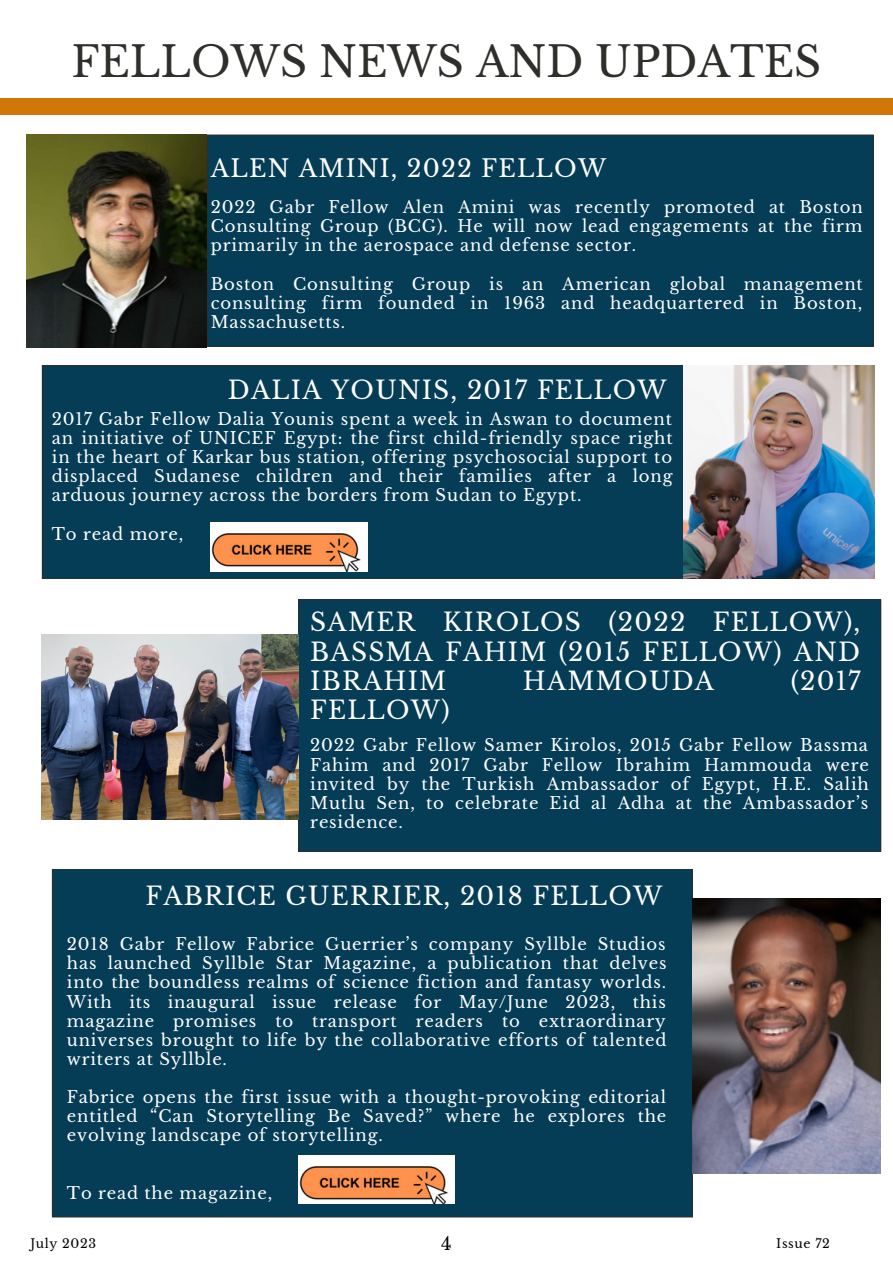
<style>
.page{position:relative;width:893px;height:1264px;background:#fff}
.page>*{position:absolute;margin:0;border:0;box-sizing:border-box;transform-origin:0 0}
.t1{font:42px "Libre Baskerville";color:#2e2e2a}
.t2{font:24.9px/29.2px "Libre Baskerville";letter-spacing:.05em;color:#fff;text-align:justify}
.t3{font:24px "Libre Baskerville";letter-spacing:.05em;color:#fff}
.t4{font:18px "Libre Baskerville";color:#000}
.t5{font:16.5px/19px "Libre Baskerville";letter-spacing:.05em;color:#fff;text-align:justify}
.t6{font:12.45px "Libre Baskerville";letter-spacing:.05em;color:#000}
</style>
<div class="page">
<div style="left:207px;top:134px;width:666px;height:213px;background:#053d57"></div>
<div style="left:0;top:98px;width:892px;height:17px;background:#d17609"></div>
<div style="left:42px;top:365px;width:642px;height:214px;background:#053d57"></div>
<div style="left:52px;top:869px;width:641px;height:348px;background:#053d57"></div>
<img style="left:298px;top:1155px;width:156px;height:48px">
<img style="left:211px;top:522px;width:156px;height:49px">
<div style="left:298px;top:599px;width:583px;height:252px;background:#053d57"></div>
<img style="left:42px;top:634px;width:256px;height:185px">
<img style="left:684px;top:365px;width:189px;height:214px">
<img style="left:26px;top:134px;width:180px;height:213px">
<img style="left:693px;top:898px;width:187px;height:274px">
<p class="t1" style="left:71px;top:37px;width:751px">FELLOWS NEWS AND UPDATES</p>
<p class="t3" style="left:211px;top:154px;width:397px">ALEN AMINI, 2022 FELLOW</p>
<p class="t5" style="left:211px;top:198px;width:653px">2022 Gabr Fellow Alen Amini was recently promoted at Boston Consulting Group (BCG). He will now lead engagements at the firm primarily in the aerospace and defense sector.</p>
<p class="t5" style="left:211px;top:274px;width:653px">Boston Consulting Group is an American global management consulting firm founded in 1963 and headquartered in Boston, Massachusetts.</p>
<p class="t2" style="left:228px;top:375px;width:440px">DALIA YOUNIS, 2017 FELLOW</p>
<p class="t5" style="left:52px;top:409px;width:622px">2017 Gabr Fellow Dalia Younis spent a week in Aswan to document an initiative of UNICEF Egypt: the first child-friendly space right in the heart of Karkar bus station, offering psychosocial support to displaced Sudanese children and their families after a long arduous journey across the borders from Sudan to Egypt.</p>
<p class="t5" style="left:52px;top:524px;width:133px">To read more,</p>
<p class="t2" style="left:310px;top:608px;width:551px">SAMER KIROLOS (2022 FELLOW), BASSMA FAHIM (2015 FELLOW) AND IBRAHIM</p>
<p class="t2" style="left:523px;top:666px;width:193px">HAMMOUDA</p>
<p class="t2" style="left:790px;top:666px;width:71px">(2017</p>
<p class="t2" style="left:310px;top:696px;width:141px">FELLOW)</p>
<p class="t5" style="left:310px;top:736px;width:560px">2022 Gabr Fellow Samer Kirolos, 2015 Gabr Fellow Bassma Fahim and 2017 Gabr Fellow Ibrahim Hammouda were invited by the Turkish Ambassador of Egypt, H.E. Salih Mutlu Sen, to celebrate Eid al Adha at the Ambassador’s residence.</p>
<p class="t2" style="left:145px;top:881px;width:518px">FABRICE GUERRIER, 2018 FELLOW</p>
<p class="t5" style="left:67px;top:934px;width:601px">2018 Gabr Fellow Fabrice Guerrier’s company Syllble Studios has launched Syllble Star Magazine, a publication that delves into the boundless realms of science fiction and fantasy worlds.<br>With its inaugural issue release for May/June 2023, this magazine promises to transport readers to extraordinary universes brought to life by the collaborative efforts of talented writers at Syllble.</p>
<p class="t5" style="left:67px;top:1087px;width:601px">Fabrice opens the first issue with a thought-provoking editorial entitled “Can Storytelling Be Saved?” where he explores the evolving landscape of storytelling.</p>
<p class="t5" style="left:67px;top:1183px;width:207px">To read the magazine,</p>
<p class="t4" style="left:441px;top:1232px;width:12px">4</p>
<p class="t6" style="left:30px;top:1235px;width:67px">July 2023</p>
<p class="t6" style="left:776px;top:1235px;width:55px">Issue 72</p>
</div>
